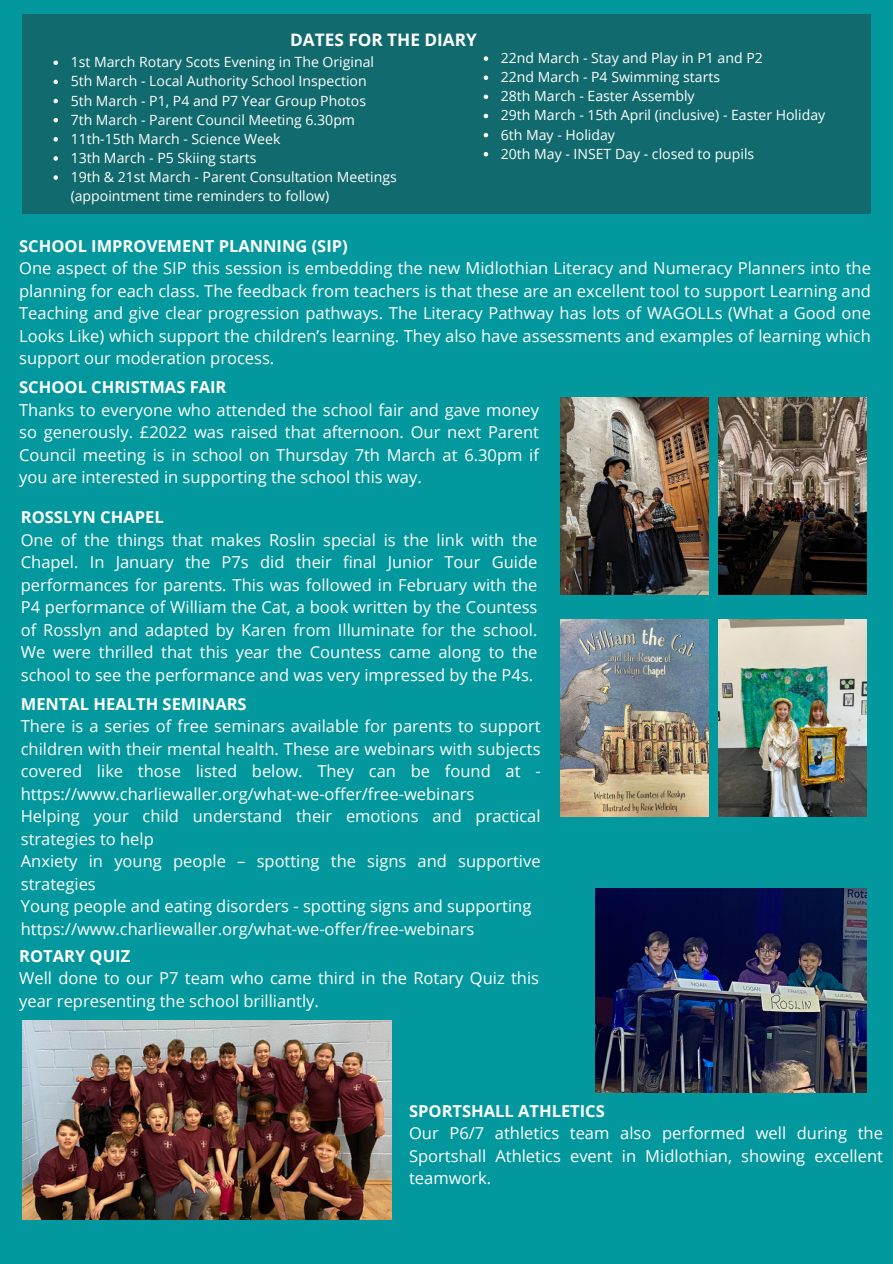
<style>
.page{position:relative;width:893px;height:1264px;background:#fff}
.page>*{position:absolute;margin:0;border:0;box-sizing:border-box;transform-origin:0 0}
.t1{font:700 17.25px "Open Sans";color:#fff}
.t2{font:16.5px/22.5px "Open Sans";color:#fff}
.t3{font:700 16.5px "Open Sans";color:#fff}
.t4{font:14.1px/19.2px "Open Sans";color:#fff}
.s1{font-weight:700}
</style>
<div class="page">
<div style="left:0;top:0;width:892px;height:1263px;background:#03989e"></div>
<div style="left:22px;top:15px;width:848px;height:199px;background:#116a6d"></div>
<img style="left:718px;top:398px;width:148px;height:197px">
<img style="left:560px;top:398px;width:148px;height:197px">
<img style="left:560px;top:620px;width:148px;height:197px">
<img style="left:718px;top:620px;width:148px;height:197px">
<img style="left:595px;top:888px;width:271px;height:204px">
<img style="left:22px;top:1020px;width:369px;height:199px">
<svg style="left:53px;top:60px;width:5px;height:5px"></svg>
<svg style="left:53px;top:80px;width:5px;height:4px"></svg>
<svg style="left:53px;top:99px;width:5px;height:4px"></svg>
<svg style="left:53px;top:118px;width:5px;height:4px"></svg>
<svg style="left:53px;top:137px;width:5px;height:4px"></svg>
<svg style="left:53px;top:156px;width:5px;height:5px"></svg>
<svg style="left:53px;top:175px;width:5px;height:5px"></svg>
<svg style="left:483px;top:56px;width:5px;height:5px"></svg>
<svg style="left:483px;top:75px;width:5px;height:5px"></svg>
<svg style="left:483px;top:95px;width:5px;height:4px"></svg>
<svg style="left:483px;top:114px;width:5px;height:4px"></svg>
<svg style="left:483px;top:133px;width:5px;height:4px"></svg>
<svg style="left:483px;top:152px;width:5px;height:4px"></svg>
<h1 class="t1" style="left:290px;top:27px;width:188px">DATES FOR THE DIARY</h1>
<p class="t4" style="left:71px;top:52px;width:305px">1st March Rotary Scots Evening in The Original</p>
<p class="t4" style="left:71px;top:71px;width:297px">5th March - Local Authority School Inspection</p>
<p class="t4" style="left:71px;top:90px;width:297px">5th March - P1, P4 and P7 Year Group Photos</p>
<p class="t4" style="left:71px;top:110px;width:286px">7th March - Parent Council Meeting 6.30pm</p>
<p class="t4" style="left:71px;top:129px;width:211px">11th-15th March - Science Week</p>
<p class="t4" style="left:71px;top:148px;width:187px">13th March - P5 Skiing starts</p>
<p class="t4" style="left:71px;top:167px;width:327px">19th &amp; 21st March - Parent Consultation Meetings (appointment time reminders to follow)</p>
<h2 class="t2" style="left:19px;top:234px;width:853px"><span class="s1">SCHOOL IMPROVEMENT PLANNING (SIP)<br></span>One aspect of the SIP this session is embedding the new Midlothian Literacy and Numeracy Planners into the planning for each class. The feedback from teachers is that these are an excellent tool to support Learning and Teaching and give clear progression pathways. The Literacy Pathway has lots of WAGOLLs (What a Good one Looks Like) which support the children’s learning. They also have assessments and examples of learning which support our moderation process.</h2>
<p class="t4" style="left:501px;top:48px;width:263px">22nd March - Stay and Play in P1 and P2</p>
<h2 class="t4" style="left:501px;top:67px;width:221px">22nd March - P4 Swimming starts</h2>
<p class="t4" style="left:501px;top:86px;width:195px">28th March - Easter Assembly</p>
<p class="t4" style="left:501px;top:105px;width:326px">29th March - 15th April (inclusive) - Easter Holiday</p>
<p class="t4" style="left:501px;top:124px;width:116px">6th May - Holiday</p>
<h2 class="t4" style="left:501px;top:144px;width:255px">20th May - INSET Day - closed to pupils</h2>
<p class="t2" style="left:19px;top:375px;width:521px"><span class="s1">SCHOOL CHRISTMAS FAIR<br></span>Thanks to everyone who attended the school fair and gave money so generously. £2022 was raised that afternoon. Our next Parent Council meeting is in school on Thursday 7th March at 6.30pm if you are interested in supporting the school this way.</p>
<h2 class="t2" style="left:21px;top:505px;width:518px"><span class="s1">ROSSLYN CHAPEL<br></span>One of the things that makes Roslin special is the link with the Chapel. In January the P7s did their final Junior Tour Guide performances for parents. This was followed in February with the P4 performance of William the Cat, a book written by the Countess of Rosslyn and adapted by Karen from Illuminate for the school.<br>We were thrilled that this year the Countess came along to the school to see the performance and was very impressed by the P4s.</h2>
<p class="t3" style="left:21px;top:692px;width:227px">MENTAL HEALTH SEMINARS</p>
<p class="t2" style="left:21px;top:714px;width:521px">There is a series of free seminars available for parents to support children with their mental health. These are webinars with subjects covered like those listed below. They can be found at - https://www.charliewaller.org/what-we-offer/free-webinars<br>Helping your child understand their emotions and practical strategies to help<br>Anxiety in young people – spotting the signs and supportive strategies<br>Young people and eating disorders - spotting signs and supporting https://www.charliewaller.org/what-we-offer/free-webinars</p>
<p class="t2" style="left:19px;top:944px;width:521px"><span class="s1">ROTARY QUIZ<br></span>Well done to our P7 team who came third in the Rotary Quiz this year representing the school brilliantly.</p>
<p class="t3" style="left:409px;top:1099px;width:197px">SPORTSHALL ATHLETICS</p>
<p class="t2" style="left:409px;top:1121px;width:475px;text-align:justify">Our P6/7 athletics team also performed well during the Sportshall Athletics event in Midlothian, showing excellent teamwork.</p>
</div>
